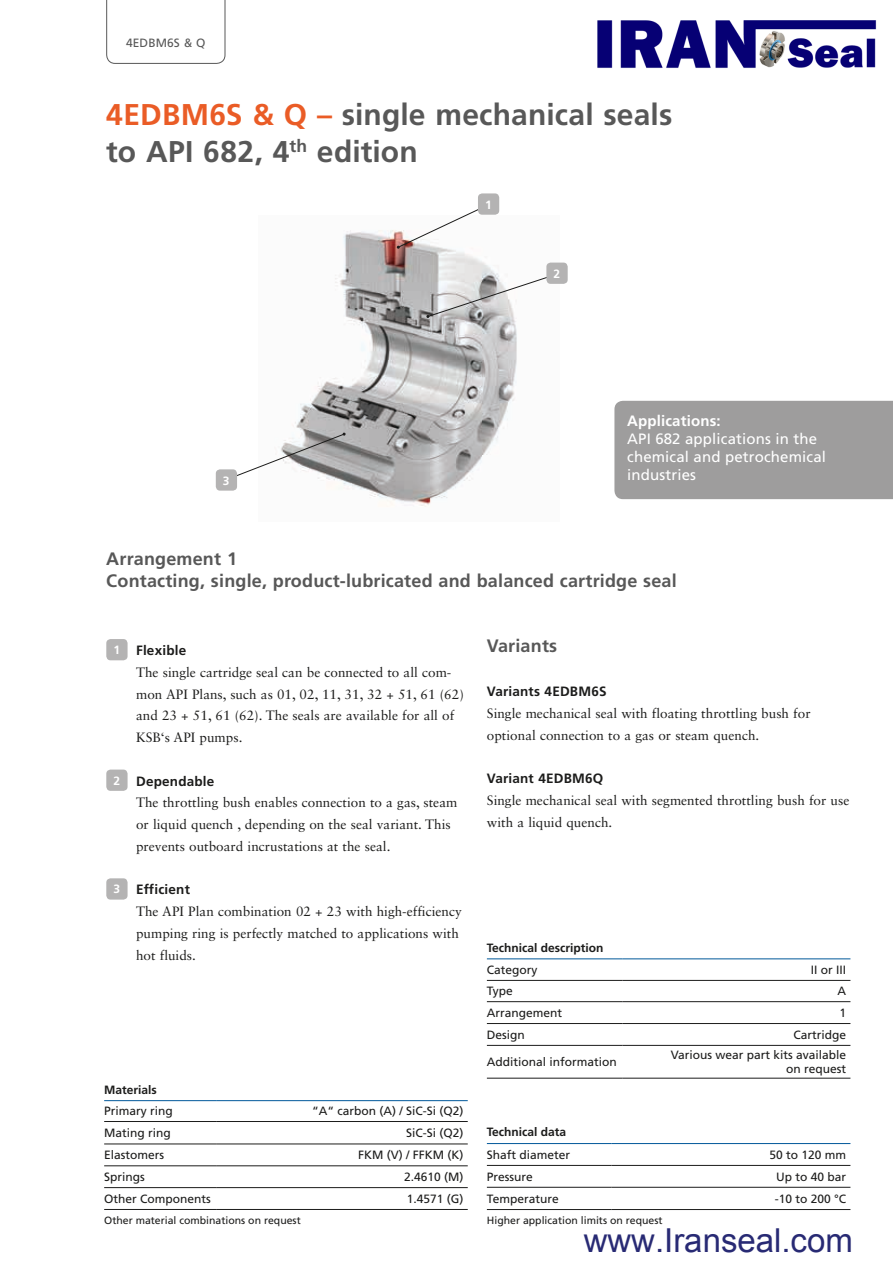
<style>
.page{position:relative;width:893px;height:1263px;background:#fff}
.page>*{position:absolute;margin:0;border:0;box-sizing:border-box;transform-origin:0 0}
.t1{font:33px "Arial";color:#282a74}
.t2{font:700 30px/37.5px "Frutiger LT Pro";letter-spacing:.005em;color:#585858}
.t3{font:700 18px/21.9px "Frutiger LT Pro";letter-spacing:.01em;color:#585858}
.t4{font:15px/18px "Frutiger LT Pro";letter-spacing:.01em;color:#fff}
.t5{font:700 15px "Frutiger LT Pro";letter-spacing:.01em;color:#fff}
.t6{font:13.5px/21.8px "Sabon LT Std";color:#1c1c1b}
.t7{font:700 13.5px "Frutiger LT Pro";letter-spacing:.015em;color:#1c1c1b}
.t8{font:12px/13.5px "Frutiger LT Pro";color:#1c1c1b;text-align:right}
.t9{font:700 12px "Frutiger LT Pro";color:#1c1c1b}
.t10{font:12px "Frutiger LT Pro";letter-spacing:.005em;color:#585858}
.t11{font:700 12px "Frutiger LT Pro";color:#fff}
.t12{font:10.5px "Frutiger LT Pro";color:#1c1c1b}
.s1{color:#ea5c26}
.s2{font-size:12px;color:#fff}
</style>
<div class="page">
<img style="left:293px;top:230px;width:267px;height:277px">
<svg style="left:106px;top:0;width:119px;height:64px"></svg>
<div style="left:614px;top:401px;width:279px;height:98px;background:#9e9d9d"></div>
<hr style="left:487px;top:1187px;width:124px;height:1px;background:#1c1c1b">
<hr style="left:611px;top:1187px;width:239px;height:1px;background:#1c1c1b">
<hr style="left:487px;top:1143px;width:124px;height:1px;background:#00589a">
<hr style="left:611px;top:1143px;width:239px;height:1px;background:#00589a">
<hr style="left:487px;top:1165px;width:124px;height:1px;background:#1c1c1b">
<hr style="left:611px;top:1165px;width:239px;height:1px;background:#1c1c1b">
<hr style="left:487px;top:1209px;width:124px;height:1px;background:#1c1c1b">
<hr style="left:611px;top:1209px;width:239px;height:1px;background:#1c1c1b">
<hr style="left:487px;top:1001px;width:135px;height:1px;background:#1c1c1b">
<hr style="left:622px;top:1001px;width:228px;height:1px;background:#1c1c1b">
<hr style="left:487px;top:1023px;width:135px;height:1px;background:#1c1c1b">
<hr style="left:622px;top:1023px;width:228px;height:1px;background:#1c1c1b">
<hr style="left:487px;top:958px;width:135px;height:1px;background:#00589a">
<hr style="left:622px;top:958px;width:228px;height:1px;background:#00589a">
<hr style="left:487px;top:980px;width:135px;height:1px;background:#1c1c1b">
<hr style="left:622px;top:980px;width:228px;height:1px;background:#1c1c1b">
<hr style="left:487px;top:1045px;width:135px;height:1px;background:#1c1c1b">
<hr style="left:622px;top:1045px;width:228px;height:1px;background:#1c1c1b">
<hr style="left:487px;top:1078px;width:135px;height:1px;background:#1c1c1b">
<hr style="left:622px;top:1078px;width:228px;height:1px;background:#1c1c1b">
<div style="left:106px;top:639px;width:22px;height:21px;background:#b4b3b3;border-radius:4px"></div>
<div style="left:106px;top:769px;width:22px;height:22px;background:#b4b3b3;border-radius:4px"></div>
<div style="left:106px;top:878px;width:22px;height:21px;background:#b4b3b3;border-radius:4px"></div>
<hr style="left:104px;top:1100px;width:113px;height:1px;background:#00589a">
<hr style="left:217px;top:1100px;width:251px;height:1px;background:#00589a">
<hr style="left:104px;top:1121px;width:113px;height:1px;background:#1c1c1b">
<hr style="left:217px;top:1121px;width:251px;height:1px;background:#1c1c1b">
<hr style="left:104px;top:1144px;width:113px;height:1px;background:#1c1c1b">
<hr style="left:217px;top:1144px;width:251px;height:1px;background:#1c1c1b">
<hr style="left:104px;top:1165px;width:113px;height:1px;background:#1c1c1b">
<hr style="left:217px;top:1165px;width:251px;height:1px;background:#1c1c1b">
<hr style="left:104px;top:1187px;width:113px;height:1px;background:#1c1c1b">
<hr style="left:217px;top:1187px;width:251px;height:1px;background:#1c1c1b">
<hr style="left:104px;top:1209px;width:113px;height:1px;background:#1c1c1b">
<hr style="left:217px;top:1209px;width:251px;height:1px;background:#1c1c1b">
<svg style="left:397px;top:209px;width:94px;height:40px"></svg>
<div style="left:478px;top:193px;width:21px;height:22px;background:#b4b3b3;border-radius:4px"></div>
<svg style="left:237px;top:432px;width:109px;height:48px"></svg>
<div style="left:216px;top:469px;width:21px;height:22px;background:#b4b3b3;border-radius:4px"></div>
<svg style="left:426px;top:273px;width:131px;height:45px"></svg>
<div style="left:546px;top:263px;width:22px;height:21px;background:#b4b3b3;border-radius:4px"></div>
<img style="left:597px;top:20px;width:280px;height:48px">
<p class="t10" style="left:126px;top:35px;width:81px">4EDBM6S &amp; Q</p>
<h2 class="t2" style="left:106px;top:96px;width:568px"><span class="s1">4EDBM6S &amp; Q –</span> single mechanical seals to API 682, 4<sup>th</sup> edition</h2>
<p class="t11" style="left:223px;top:473px;width:8px">3</p>
<p class="t11" style="left:485px;top:197px;width:8px">1</p>
<p class="t11" style="left:554px;top:266px;width:8px">2</p>
<p class="t5" style="left:627px;top:412px;width:95px">Applications:</p>
<p class="t4" style="left:627px;top:430px;width:200px">API 682 applications in the chemical and petrochemical industries</p>
<h3 class="t3" style="left:106px;top:548px;width:572px">Arrangement 1<br>Contacting, single, product-lubricated and balanced cartridge seal</h3>
<p class="t7" style="left:113px;top:642px;width:74px"><span class="s2">1</span> Flexible</p>
<p class="t6" style="left:136px;top:661px;width:329px">The single cartridge seal can be connected to all com&shy;mon API Plans, such as 01, 02, 11, 31, 32 + 51, 61 (62) and 23 + 51, 61 (62). The seals are available for all of KSB‘s API pumps.</p>
<p class="t7" style="left:113px;top:773px;width:102px"><span class="s2">2</span> Dependable</p>
<p class="t6" style="left:136px;top:791px;width:323px">The throttling bush enables connection to a gas, steam or liquid quench , depending on the seal variant. This prevents outboard incrustations at the seal.</p>
<p class="t7" style="left:113px;top:882px;width:78px"><span class="s2">3</span> Efficient</p>
<p class="t6" style="left:136px;top:900px;width:327px">The API Plan combination 02 + 23 with high-efficiency pumping ring is perfectly matched to applications with hot fluids.</p>
<p class="t9" style="left:104px;top:1083px;width:54px">Materials</p>
<p class="t8" style="left:104px;top:1104px;width:70px">Primary ring</p>
<p class="t8" style="left:312px;top:1104px;width:153px">“A“ carbon (A) / SiC-Si (Q2)</p>
<p class="t8" style="left:104px;top:1126px;width:68px">Mating ring</p>
<p class="t8" style="left:406px;top:1126px;width:59px">SiC-Si (Q2)</p>
<p class="t8" style="left:104px;top:1148px;width:62px">Elastomers</p>
<p class="t8" style="left:358px;top:1148px;width:107px">FKM (V) / FFKM (K)</p>
<p class="t8" style="left:104px;top:1170px;width:42px">Springs</p>
<p class="t8" style="left:404px;top:1170px;width:61px">2.4610 (M)</p>
<p class="t8" style="left:104px;top:1192px;width:108px">Other Components</p>
<p class="t8" style="left:407px;top:1192px;width:58px">1.4571 (G)</p>
<p class="t12" style="left:104px;top:1214px;width:198px">Other material combinations on request</p>
<h3 class="t3" style="left:487px;top:635px;width:72px">Variants</h3>
<p class="t7" style="left:487px;top:683px;width:121px">Variants 4EDBM6S</p>
<p class="t6" style="left:487px;top:702px;width:325px">Single mechanical seal with floating throttling bush for optional connection to a gas or steam quench.</p>
<p class="t7" style="left:487px;top:770px;width:118px">Variant 4EDBM6Q</p>
<p class="t6" style="left:487px;top:789px;width:364px">Single mechanical seal with segmented throttling bush for use with a liquid quench.</p>
<p class="t9" style="left:487px;top:941px;width:118px">Technical description</p>
<p class="t8" style="left:487px;top:963px;width:52px">Category</p>
<p class="t8" style="left:811px;top:963px;width:37px">II or III</p>
<p class="t8" style="left:487px;top:984px;width:27px">Type</p>
<p class="t8" style="left:837px;top:984px;width:10px">A</p>
<p class="t8" style="left:487px;top:1006px;width:77px">Arrangement</p>
<p class="t8" style="left:839px;top:1006px;width:8px">1</p>
<p class="t8" style="left:487px;top:1028px;width:40px">Design</p>
<p class="t8" style="left:793px;top:1028px;width:54px">Cartridge</p>
<p class="t8" style="left:487px;top:1055px;width:132px">Additional information</p>
<p class="t8" style="left:671px;top:1048px;width:177px">Various wear part kits available on request</p>
<p class="t9" style="left:487px;top:1125px;width:81px">Technical data</p>
<p class="t8" style="left:487px;top:1148px;width:85px">Shaft diameter</p>
<p class="t8" style="left:769px;top:1148px;width:78px">50 to 120 mm</p>
<p class="t8" style="left:487px;top:1170px;width:48px">Pressure</p>
<p class="t8" style="left:776px;top:1170px;width:72px">Up to 40 bar</p>
<p class="t8" style="left:487px;top:1192px;width:73px">Temperature</p>
<p class="t8" style="left:775px;top:1192px;width:73px">-10 to 200 °C</p>
<p class="t12" style="left:487px;top:1214px;width:177px">Higher application limits on request</p>
<h1 class="t1" style="left:584px;top:1224px;width:271px">www.Iranseal.com</h1>
</div>
